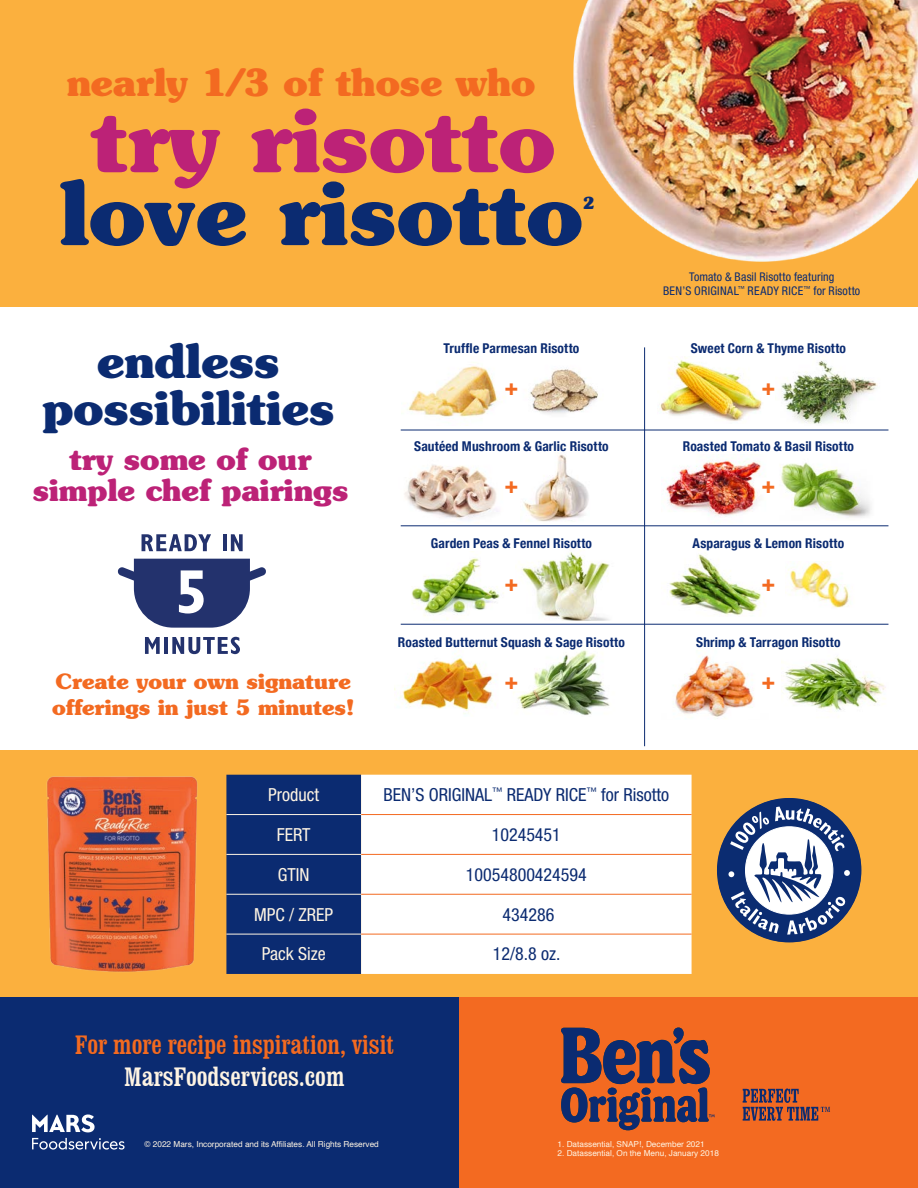
<style>
.page{position:relative;width:918px;height:1188px;background:#fff}
.page>*{position:absolute;margin:0;border:0;box-sizing:border-box;transform-origin:0 0}
.t1{font:700 87.15px "Souvenir";color:#bc2277}
.t2{font:700 87px "Souvenir";color:#0b2b71}
.t3{font:700 46.35px "Souvenir";color:#0b2b71}
.t4{font:700 37.2px "Souvenir";color:#f36a21}
.t5{font:700 29.7px/30.9px "Souvenir";color:#bc2277;text-align:center}
.t6{font:condensed 27.6px "Clarendon BT";color:#f36a21}
.t7{font:condensed 27.6px "Clarendon BT";color:#fef4e3}
.t8{font:700 condensed 23.25px "Helvetica Neue";color:#f36a21}
.t9{font:700 21px/25.2px "Souvenir";color:#f36a21}
.t10{font:condensed 18px "Helvetica Neue LT Std";color:#0b2b71}
.t11{font:condensed 18px "Helvetica Neue LT Std";color:#fef4e3}
.t12{font:700 16.65px "Souvenir";color:#0b2b71}
.t13{font:700 condensed 13.5px "Helvetica Neue";letter-spacing:.01em;color:#0b2b71}
.t14{font:condensed 12px/14.4px "Helvetica Neue LT Std";letter-spacing:.015em;color:#0b2b71;text-align:center}
.t15{font:8.25px "Helvetica";color:#fef4e3}
</style>
<div class="page">
<div style="left:0;top:750px;width:918px;height:248px;background:#fbb03e"></div>
<div style="left:459px;top:998px;width:459px;height:190px;background:#f36a21"></div>
<div style="left:0;top:998px;width:459px;height:190px;background:#0b2b71"></div>
<div style="left:76px;top:1036px;width:318px;height:23px;background:#231f20;opacity:.27"></div>
<svg style="left:32px;top:1115px;width:63px;height:17px"></svg>
<svg style="left:32px;top:1138px;width:93px;height:12px"></svg>
<div style="left:0;top:0;width:918px;height:307px;background:#fbb03e"></div>
<img style="left:573px;top:0;width:345px;height:262px">
<img style="left:46px;top:776px;width:152px;height:196px">
<svg style="left:561px;top:1028px;width:154px;height:102px"></svg>
<svg style="left:743px;top:1088px;width:87px;height:33px"></svg>
<div style="left:717px;top:798px;width:144px;height:144px;background:#0b2c71;border-radius:50%"></div>
<svg style="left:728px;top:807px;width:122px;height:128px"></svg>
<img style="left:407px;top:362px;width:91px;height:55px">
<img style="left:530px;top:369px;width:68px;height:45px">
<img style="left:404px;top:464px;width:94px;height:56px">
<img style="left:523px;top:454px;width:66px;height:68px">
<img style="left:411px;top:558px;width:93px;height:62px">
<img style="left:521px;top:552px;width:88px;height:69px">
<img style="left:394px;top:653px;width:102px;height:61px">
<img style="left:513px;top:650px;width:97px;height:65px">
<img style="left:660px;top:357px;width:102px;height:64px">
<img style="left:781px;top:360px;width:97px;height:64px">
<img style="left:666px;top:454px;width:95px;height:63px">
<img style="left:781px;top:462px;width:90px;height:56px">
<img style="left:669px;top:554px;width:92px;height:62px">
<img style="left:787px;top:561px;width:63px;height:47px">
<img style="left:675px;top:655px;width:79px;height:62px">
<img style="left:784px;top:657px;width:102px;height:54px">
<hr style="left:644px;top:347px;width:1px;height:399px;background:#0b2b71">
<hr style="left:401px;top:526px;width:487px;height:1px;background:#0b2b71">
<hr style="left:401px;top:430px;width:487px;height:1px;background:#0b2b71">
<hr style="left:401px;top:624px;width:487px;height:1px;background:#0b2b71">
<svg style="left:117px;top:559px;width:149px;height:69px"></svg>
<svg style="left:142px;top:534px;width:69px;height:17px"></svg>
<hr style="left:223px;top:534px;width:3px;height:17px;background:#23326d">
<svg style="left:231px;top:534px;width:12px;height:17px"></svg>
<svg style="left:145px;top:637px;width:15px;height:17px"></svg>
<hr style="left:164px;top:637px;width:4px;height:17px;background:#23326d">
<svg style="left:172px;top:637px;width:68px;height:17px"></svg>
<div style="left:226px;top:775px;width:135px;height:199px;background:#0b2b71"></div>
<div style="left:361px;top:775px;width:331px;height:199px;background:#fff"></div>
<hr style="left:226px;top:934px;width:135px;height:1px;background:#fef4e3">
<hr style="left:361px;top:934px;width:331px;height:1px;background:#f36a21">
<hr style="left:361px;top:894px;width:331px;height:1px;background:#f36a21">
<hr style="left:226px;top:894px;width:135px;height:1px;background:#fef4e3">
<hr style="left:361px;top:814px;width:331px;height:1px;background:#f36a21">
<hr style="left:361px;top:854px;width:331px;height:1px;background:#f36a21">
<hr style="left:226px;top:814px;width:135px;height:1px;background:#fef4e3">
<hr style="left:226px;top:854px;width:135px;height:1px;background:#fef4e3">
<p class="t4" style="left:67px;top:59px;width:470px">nearly 1/3 of those who</p>
<p class="t1" style="left:91px;top:85px;width:466px">try risotto</p>
<p class="t2" style="left:59px;top:158px;width:525px">love risotto</p>
<p class="t12" style="left:583px;top:192px;width:13px">2</p>
<p class="t14" style="left:663px;top:270px;width:199px">Tomato &amp; Basil Risotto featuring<br>BEN’S ORIGINAL<sup>™</sup> READY RICE<sup>™</sup> for Risotto</p>
<p class="t3" style="left:97px;top:332px;width:184px">endless</p>
<p class="t3" style="left:42px;top:378px;width:294px">possibilities</p>
<p class="t13" style="left:444px;top:337px;width:137px">Truffle Parmesan Risotto</p>
<p class="t8" style="left:504px;top:368px;width:15px">+</p>
<p class="t13" style="left:691px;top:337px;width:157px">Sweet Corn &amp; Thyme Risotto</p>
<p class="t8" style="left:761px;top:368px;width:15px">+</p>
<p class="t5" style="left:33px;top:444px;width:317px">try some of our simple chef pairings</p>
<p class="t13" style="left:414px;top:435px;width:196px">Sautéed Mushroom &amp; Garlic Risotto</p>
<p class="t8" style="left:504px;top:465px;width:15px">+</p>
<p class="t13" style="left:683px;top:435px;width:173px">Roasted Tomato &amp; Basil Risotto</p>
<p class="t8" style="left:761px;top:465px;width:15px">+</p>
<p class="t13" style="left:431px;top:532px;width:163px">Garden Peas &amp; Fennel Risotto</p>
<p class="t13" style="left:693px;top:532px;width:153px">Asparagus &amp; Lemon Risotto</p>
<p class="t8" style="left:504px;top:563px;width:15px">+</p>
<p class="t8" style="left:761px;top:563px;width:15px">+</p>
<p class="t13" style="left:398px;top:631px;width:228px">Roasted Butternut Squash &amp; Sage Risotto</p>
<p class="t13" style="left:696px;top:631px;width:146px">Shrimp &amp; Tarragon Risotto</p>
<p class="t9" style="left:52px;top:669px;width:304px">Create your own signature offerings in just 5 minutes!</p>
<p class="t8" style="left:504px;top:662px;width:15px">+</p>
<p class="t8" style="left:761px;top:662px;width:15px">+</p>
<p class="t11" style="left:268px;top:784px;width:52px">Product</p>
<p class="t10" style="left:383px;top:784px;width:287px">BEN’S ORIGINAL<sup>™</sup> READY RICE<sup>™</sup> for Risotto</p>
<p class="t11" style="left:277px;top:824px;width:35px">FERT</p>
<p class="t10" style="left:492px;top:824px;width:71px">10245451</p>
<p class="t11" style="left:278px;top:864px;width:33px">GTIN</p>
<p class="t10" style="left:466px;top:864px;width:122px">10054800424594</p>
<p class="t11" style="left:254px;top:904px;width:80px">MPC / ZREP</p>
<p class="t10" style="left:503px;top:904px;width:53px">434286</p>
<p class="t11" style="left:262px;top:944px;width:65px">Pack Size</p>
<p class="t10" style="left:493px;top:944px;width:69px">12/8.8 oz.</p>
<p class="t6" style="left:75px;top:1028px;width:321px">For more recipe inspiration, visit</p>
<p class="t7" style="left:124px;top:1060px;width:222px">MarsFoodservices.com</p>
<p class="t15" style="left:144px;top:1138px;width:236px">© 2022 Mars, Incorporated and its Affiliates. All Rights Reserved</p>
<p class="t15" style="left:558px;top:1138px;width:149px">1. Datassential, SNAP!, December 2021</p>
<p class="t15" style="left:558px;top:1147px;width:163px">2. Datassential, On the Menu, January 2018</p>
</div>
